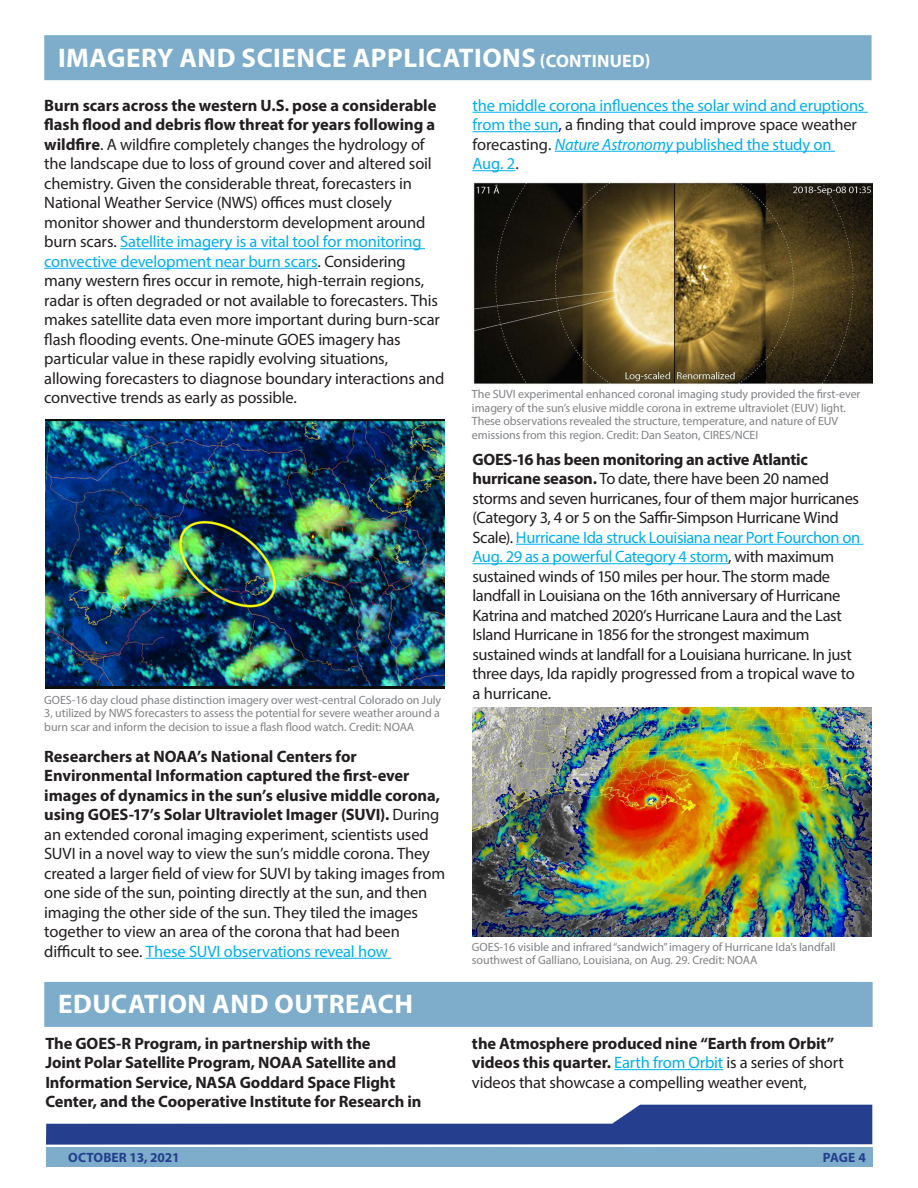
<style>
.page{position:relative;width:918px;height:1188px;background:#fff}
.page>*{position:absolute;margin:0;border:0;box-sizing:border-box;transform-origin:0 0}
._508_H1{font:700 27px "Myriad Pro";letter-spacing:.02em;color:#fff}
._508BODY{font:16.5px/19.5px "Myriad Pro";letter-spacing:-.015em;color:#231f20}
._508BODY-2{font:700 16.5px/19.5px "Myriad Pro";letter-spacing:-.01em;color:#231f20}
._508BODY-3{font:16.5px/19.5px "Myriad Pro";letter-spacing:-.01em;color:#00aeef}
.t1{font:700 13.5px "Myriad Pro";letter-spacing:-.005em;color:#253f8e}
._508_Caption{font:12px/13.5px "Myriad Pro";letter-spacing:-.005em;color:#808285}
.s1{font-size:18px}
.s2{font-weight:700}
.s3{color:#00aeef}
.s4{color:#00f}
.s5{color:#231f20}
.s6{font-style:italic}
.s7{font-weight:400;color:#00aeef}
.s8{font-weight:400}
</style>
<div class="page">
<svg style="left:46px;top:1105px;width:826px;height:40px"></svg>
<div style="left:46px;top:1147px;width:826px;height:20px;background:#7dadcb"></div>
<div style="left:44px;top:35px;width:828px;height:45px;background:#7dadcb"></div>
<hr style="left:120px;top:248px;width:305px;height:1px;background:#00aeef">
<hr style="left:44px;top:268px;width:274px;height:1px;background:#00aeef">
<hr style="left:146px;top:958px;width:245px;height:1px;background:#00aeef">
<hr style="left:472px;top:112px;width:396px;height:1px;background:#00aeef">
<hr style="left:472px;top:131px;width:86px;height:1px;background:#00aeef">
<hr style="left:555px;top:151px;width:280px;height:1px;background:#00aeef">
<hr style="left:472px;top:170px;width:43px;height:1px;background:#00aeef">
<hr style="left:516px;top:544px;width:347px;height:1px;background:#00aeef">
<hr style="left:472px;top:563px;width:256px;height:1px;background:#00aeef">
<img style="left:45px;top:419px;width:400px;height:269px">
<img style="left:473px;top:181px;width:399px;height:204px">
<img style="left:473px;top:707px;width:399px;height:230px">
<div style="left:44px;top:982px;width:829px;height:45px;background:#7dadcb"></div>
<hr style="left:614px;top:1069px;width:109px;height:1px;background:#00aeef">
<h1 class="_508_H1" style="left:58px;top:40px;width:594px">IMAGERY AND SCIENCE APPLICATIONS <span class="s1">(CONTINUED)</span></h1>
<p class="_508BODY" style="left:44px;top:95px;width:402px"><span class="s2">Burn scars across the western U.S. pose a considerable flash flood and debris flow threat for years following a wildfire</span>. A wildfire completely changes the hydrology of the landscape due to loss of ground cover and altered soil chemistry. Given the considerable threat, forecasters in National Weather Service (NWS) offices must closely monitor shower and thunderstorm development around burn scars. <span class="s3">Satellite imagery is a vital tool for monitoring convective development near burn scars</span>. Considering many western fires occur in remote, high-terrain regions, radar is often degraded or not available to forecasters. This makes satellite data even more important during burn-scar flash flooding events. One-minute GOES imagery has particular value in these rapidly evolving situations, allowing forecasters to diagnose boundary interactions and convective trends as early as possible.</p>
<p class="_508BODY-3" style="left:472px;top:95px;width:393px">the middle corona influences the solar wind and eruptions from the sun<span class="s4">,</span> <span class="s5">a finding that could improve space weather forecasting.</span> <span class="s6">Nature Astronomy</span> published the study on Aug. 2<span class="s5">.</span></p>
<p class="_508_Caption" style="left:472px;top:387px;width:390px">The SUVI experimental enhanced coronal imaging study provided the first-ever imagery of the sun’s elusive middle corona in extreme ultraviolet (EUV) light.<br>These observations revealed the structure, temperature, and nature of EUV emissions from this region. Credit: Dan Seaton, CIRES/NCEI</p>
<p class="_508_Caption" style="left:44px;top:693px;width:399px;text-align:justify">GOES-16 day cloud phase distinction imagery over west-central Colorado on July 3, utilized by NWS forecasters to assess the potential for severe weather around a burn scar and inform the decision to issue a flash flood watch. Credit: NOAA</p>
<p class="_508BODY" style="left:44px;top:746px;width:402px"><span class="s2">Researchers at NOAA’s National Centers for Environmental Information captured the first-ever images of dynamics in the sun’s elusive middle corona, using GOES-17’s Solar Ultraviolet Imager (SUVI).</span> During an extended coronal imaging experiment, scientists used SUVI in a novel way to view the sun’s middle corona. They created a larger field of view for SUVI by taking images from one side of the sun, pointing directly at the sun, and then imaging the other side of the sun. They tiled the images together to view an area of the corona that had been difficult to see. <span class="s3">These SUVI observations reveal how</span></p>
<p class="_508BODY" style="left:472px;top:449px;width:389px"><span class="s2">GOES-16 has been monitoring an active Atlantic hurricane season.</span> To date, there have been 20 named storms and seven hurricanes, four of them major hurricanes (Category 3, 4 or 5 on the Saffir-Simpson Hurricane Wind Scale). <span class="s3">Hurricane Ida struck Louisiana near Port Fourchon on Aug. 29 as a powerful Category 4 storm</span>, with maximum sustained winds of 150 miles per hour. The storm made landfall in Louisiana on the 16th anniversary of Hurricane Katrina and matched 2020’s Hurricane Laura and the Last Island Hurricane in 1856 for the strongest maximum sustained winds at landfall for a Louisiana hurricane. In just three days, Ida rapidly progressed from a tropical wave to a hurricane.</p>
<p class="_508_Caption" style="left:472px;top:940px;width:365px">GOES-16 visible and infrared “sandwich” imagery of Hurricane Ida’s landfall southwest of Galliano, Louisiana, on Aug. 29. Credit: NOAA</p>
<h1 class="_508_H1" style="left:58px;top:987px;width:356px">EDUCATION AND OUTREACH</h1>
<p class="_508BODY-2" style="left:45px;top:1033px;width:378px">The GOES-R Program, in partnership with the<br>Joint Polar Satellite Program, NOAA Satellite and Information Service, NASA Goddard Space Flight Center, and the Cooperative Institute for Research in</p>
<p class="_508BODY-2" style="left:472px;top:1033px;width:373px">the Atmosphere produced nine “Earth from Orbit” videos this quarter. <span class="s7">Earth from Orbit</span> <span class="s8">is a series of short videos that showcase a compelling weather event,</span></p>
<p class="t1" style="left:68px;top:1148px;width:113px">OCTOBER 13, 2021</p>
<p class="t1" style="left:823px;top:1148px;width:45px">PAGE 4</p>
</div>
